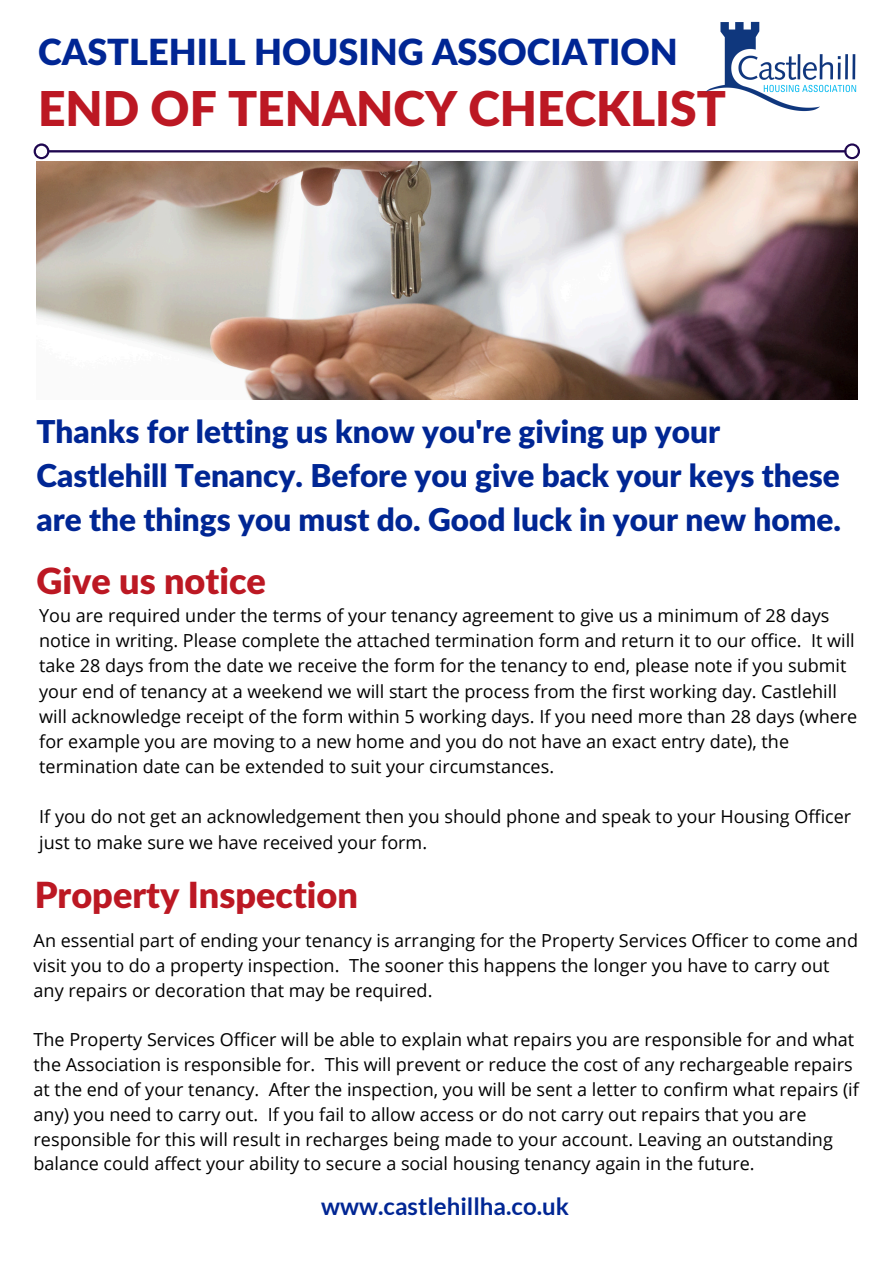
<style>
.page{position:relative;width:894px;height:1264px;background:#fff}
.page>*{position:absolute;margin:0;border:0;box-sizing:border-box;transform-origin:0 0}
.t1{font:900 48px "Lato Latin";color:#bc1823}
.t2{font:900 36px "Lato Latin";color:#bc1823}
.t3{font:900 36px "Lato Latin";color:#002694}
.t4{font:900 31.5px/43.8px "Lato Latin";color:#002694}
.t5{font:700 24px "Lato";color:#002694}
.t6{font:18px/25.2px "Open Sans";color:#000}
</style>
<div class="page">
<svg style="left:34px;top:143px;width:825px;height:16px"></svg>
<img style="left:706px;top:21px;width:151px;height:91px">
<img style="left:36px;top:162px;width:821px;height:237px">
<p class="t3" style="left:38px;top:36px;width:641px">CASTLEHILL HOUSING ASSOCIATION</p>
<p class="t1" style="left:38px;top:87px;width:689px">END OF TENANCY CHECKLIST</p>
<h3 class="t4" style="left:36px;top:412px;width:806px">Thanks for letting us know you're giving up your<br>Castlehill Tenancy. Before you give back your keys these are the things you must do. Good luck in your new home.</h3>
<p class="t2" style="left:36px;top:565px;width:231px">Give us notice</p>
<h2 class="t6" style="left:39px;top:602px;width:819px">You are required under the terms of your tenancy agreement to give us a minimum of 28 days notice in writing. Please complete the attached termination form and return it to our office. It will take 28 days from the date we receive the form for the tenancy to end, please note if you submit your end of tenancy at a weekend we will start the process from the first working day. Castlehill will acknowledge receipt of the form within 5 working days. If you need more than 28 days (where for example you are moving to a new home and you do not have an exact entry date), the termination date can be extended to suit your circumstances.</h2>
<p class="t6" style="left:39px;top:803px;width:813px">If you do not get an acknowledgement then you should phone and speak to your Housing Officer just to make sure we have received your form.</p>
<p class="t2" style="left:35px;top:878px;width:325px">Property Inspection</p>
<p class="t6" style="left:34px;top:928px;width:825px;line-height:24.8px">An essential part of ending your tenancy is arranging for the Property Services Officer to come and visit you to do a property inspection. The sooner this happens the longer you have to carry out any repairs or decoration that may be required.</p>
<h4 class="t6" style="left:34px;top:1027px;width:826px;line-height:24.8px">The Property Services Officer will be able to explain what repairs you are responsible for and what the Association is responsible for. This will prevent or reduce the cost of any rechargeable repairs at the end of your tenancy. After the inspection, you will be sent a letter to confirm what repairs (if any) you need to carry out. If you fail to allow access or do not carry out repairs that you are responsible for this will result in recharges being made to your account. Leaving an outstanding balance could affect your ability to secure a social housing tenancy again in the future.</h4>
<h2 class="t5" style="left:321px;top:1190px;width:249px">www.castlehillha.co.uk</h2>
</div>
